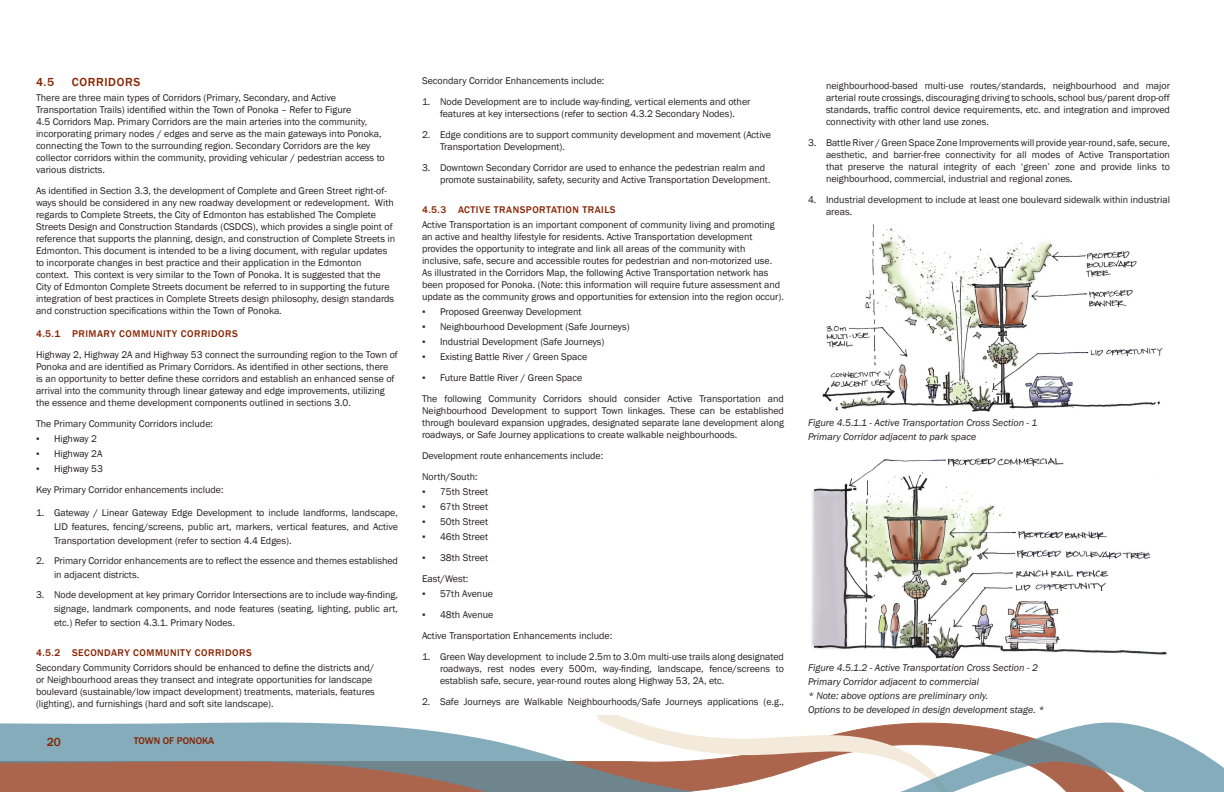
<style>
.page{position:relative;width:1224px;height:792px;background:#fff}
.page>*{position:absolute;margin:0;border:0;box-sizing:border-box;transform-origin:0 0}
.Level_3_Headings{font:500 12px "Franklin Gothic";letter-spacing:.05em;color:#872300}
.Body_Bullet{font:10px/12px "Franklin Gothic";color:#231f20}
.Body_Text{font:italic 10px/14px "Franklin Gothic";color:#231f20}
.Level_3_Headings-2{font:500 10px "Franklin Gothic";letter-spacing:.05em;color:#872300}
.Body_Bullet-2{font:500 10px "Franklin Gothic";letter-spacing:.05em;color:#872300}
.Level_3_Headings-3{font:500 10px "Franklin Gothic";color:#872300}
</style>
<div class="page">
<svg style="left:597px;top:715px;width:39px;height:7px"></svg>
<svg style="left:0;top:722px;width:1224px;height:70px"></svg>
<img style="left:822px;top:224px;width:341px;height:188px">
<img style="left:811px;top:457px;width:356px;height:202px">
<p class="Level_3_Headings" style="left:36px;top:74px;width:20px">4.5</p>
<p class="Level_3_Headings" style="left:72px;top:74px;width:70px">CORRIDORS</p>
<p class="Body_Bullet" style="left:36px;top:92px;width:350px">There are three main types of Corridors (Primary, Secondary, and Active Transportation Trails) identified within the Town of Ponoka – Refer to Figure<br>4.5 Corridors Map. Primary Corridors are the main arteries into the community, incorporating primary nodes / edges and serve as the main gateways into Ponoka, connecting the Town to the surrounding region. Secondary Corridors are the key collector corridors within the community, providing vehicular / pedestrian access to various districts.</p>
<p class="Body_Bullet" style="left:36px;top:185px;width:361px">As identified in Section 3.3, the development of Complete and Green Street right-of&shy;ways should be considered in any new roadway development or redevelopment. With regards to Complete Streets, the City of Edmonton has established The Complete Streets Design and Construction Standards (CSDCS), which provides a single point of reference that supports the planning, design, and construction of Complete Streets in Edmonton. This document is intended to be a living document, with regular updates to incorporate changes in best practice and their application in the Edmonton context. This context is very similar to the Town of Ponoka. It is suggested that the City of Edmonton Complete Streets document be referred to in supporting the future integration of best practices in Complete Streets design philosophy, design standards and construction specifications within the Town of Ponoka.</p>
<p class="Body_Bullet-2" style="left:36px;top:328px;width:203px">4.5.1 PRIMARY COMMUNITY CORRIDORS</p>
<p class="Body_Bullet" style="left:36px;top:349px;width:363px">Highway 2, Highway 2A and Highway 53 connect the surrounding region to the Town of Ponoka and are identified as Primary Corridors. As identified in other sections, there<br>is an opportunity to better define these corridors and establish an enhanced sense of arrival into the community through linear gateway and edge improvements, utilizing the essence and theme development components outlined in sections 3.0.</p>
<p class="Body_Bullet" style="left:36px;top:418px;width:179px">The Primary Community Corridors include:</p>
<p class="Body_Bullet" style="left:36px;top:433px;width:63px">▪ Highway 2</p>
<p class="Body_Bullet" style="left:36px;top:448px;width:68px">▪ Highway 2A</p>
<p class="Body_Bullet" style="left:36px;top:463px;width:68px">▪ Highway 53</p>
<p class="Body_Bullet" style="left:36px;top:484px;width:189px">Key Primary Corridor enhancements include:</p>
<p class="Body_Bullet" style="left:54px;top:506px;width:346px;line-height:14px;text-align:justify;text-indent:-18px">1. Gateway / Linear Gateway Edge Development to include landforms, landscape, LID features, fencing/screens, public art, markers, vertical features, and Active Transportation development (refer to section 4.4 Edges).</p>
<p class="Body_Bullet" style="left:54px;top:554px;width:346px;line-height:14px;text-indent:-18px">2. Primary Corridor enhancements are to reflect the essence and themes established in adjacent districts.</p>
<p class="Body_Bullet" style="left:54px;top:588px;width:346px;line-height:14px;text-align:justify;text-indent:-18px">3. Node development at key primary Corridor Intersections are to include way-finding, signage, landmark components, and node features (seating, lighting, public art, etc.) Refer to section 4.3.1. Primary Nodes.</p>
<p class="Level_3_Headings-2" style="left:36px;top:646px;width:217px">4.5.2 SECONDARY COMMUNITY CORRIDORS</p>
<p class="Body_Bullet" style="left:36px;top:661px;width:340px">Secondary Community Corridors should be enhanced to define the districts and/ or Neighbourhood areas they transect and integrate opportunities for landscape boulevard (sustainable/low impact development) treatments, materials, features (lighting), and furnishings (hard and soft site landscape).</p>
<p class="Level_3_Headings" style="left:47px;top:734px;width:16px">20</p>
<p class="Level_3_Headings-3" style="left:134px;top:734px;width:82px">TOWN OF PONOKA</p>
<p class="Body_Bullet" style="left:422px;top:75px;width:184px">Secondary Corridor Enhancements include:</p>
<p class="Body_Bullet" style="left:422px;top:96px;width:330px;text-align:center">1. Node Development are to include way-finding, vertical elements and other features at key intersections (refer to section 4.3.2 Secondary Nodes).</p>
<p class="Body_Bullet" style="left:440px;top:129px;width:333px;text-indent:-18px">2. Edge conditions are to support community development and movement (Active<br>Transportation Development).</p>
<p class="Body_Bullet" style="left:440px;top:162px;width:332px;text-indent:-18px">3. Downtown Secondary Corridor are used to enhance the pedestrian realm and promote sustainability, safety, security and Active Transportation Development.</p>
<p class="Level_3_Headings-2" style="left:422px;top:204px;width:195px">4.5.3 ACTIVE TRANSPORTATION TRAILS</p>
<p class="Body_Bullet" style="left:422px;top:219px;width:364px">Active Transportation is an important component of community living and promoting an active and healthy lifestyle for residents. Active Transportation development provides the opportunity to integrate and link all areas of the community with inclusive, safe, secure and accessible routes for pedestrian and non-motorized use.<br>As illustrated in the Corridors Map, the following Active Transportation network has been proposed for Ponoka. (Note: this information will require future assessment and update as the community grows and opportunities for extension into the region occur).</p>
<p class="Body_Bullet" style="left:422px;top:306px;width:161px">▪ Proposed Greenway Development</p>
<p class="Body_Bullet" style="left:422px;top:321px;width:209px">▪ Neighbourhood Development (Safe Journeys)</p>
<p class="Body_Bullet" style="left:422px;top:336px;width:184px">▪ Industrial Development (Safe Journeys)</p>
<p class="Body_Bullet" style="left:422px;top:351px;width:167px">▪ Existing Battle River / Green Space</p>
<p class="Body_Bullet" style="left:422px;top:372px;width:162px">▪ Future Battle River / Green Space</p>
<p class="Body_Bullet" style="left:422px;top:393px;width:364px;text-align:justify">The following Community Corridors should consider Active Transportation and Neighbourhood Development to support Town linkages. These can be established through boulevard expansion upgrades, designated separate lane development along roadways, or Safe Journey applications to create walkable neighbourhoods.</p>
<p class="Body_Bullet" style="left:422px;top:450px;width:183px">Development route enhancements include:</p>
<p class="Body_Bullet" style="left:422px;top:471px;width:57px">North/South:</p>
<p class="Body_Bullet" style="left:422px;top:486px;width:68px">▪ 75th Street</p>
<p class="Body_Bullet" style="left:422px;top:501px;width:68px">▪ 67th Street</p>
<p class="Body_Bullet" style="left:422px;top:516px;width:68px">▪ 50th Street</p>
<p class="Body_Bullet" style="left:422px;top:531px;width:68px">▪ 46th Street</p>
<p class="Body_Bullet" style="left:422px;top:552px;width:68px">▪ 38th Street</p>
<p class="Body_Bullet" style="left:422px;top:573px;width:48px">East/West:</p>
<p class="Body_Bullet" style="left:422px;top:588px;width:72px">▪ 57th Avenue</p>
<p class="Body_Bullet" style="left:422px;top:609px;width:73px">▪ 48th Avenue</p>
<p class="Body_Bullet" style="left:422px;top:630px;width:192px">Active Transportation Enhancements include:</p>
<p class="Body_Bullet" style="left:440px;top:651px;width:346px;text-align:justify;text-indent:-18px">1. Green Way development to include 2.5m to 3.0m multi-use trails along designated roadways, rest nodes every 500m, way-finding, landscape, fence/screens to establish safe, secure, year-round routes along Highway 53, 2A, etc.</p>
<p class="Body_Bullet" style="left:422px;top:696px;width:364px">2. Safe Journeys are Walkable Neighbourhoods/Safe Journeys applications (e.g.,</p>
<p class="Body_Bullet" style="left:826px;top:80px;width:346px;text-align:justify">neighbourhood-based multi-use routes/standards, neighbourhood and major arterial route crossings, discouraging driving to schools, school bus/parent drop-off standards, traffic control device requirements, etc. and integration and improved connectivity with other land use zones.</p>
<p class="Body_Bullet" style="left:826px;top:137px;width:346px;text-align:justify;text-indent:-18px">3. Battle River / Green Space Zone Improvements will provide year-round, safe, secure, aesthetic, and barrier-free connectivity for all modes of Active Transportation that preserve the natural integrity of each ‘green’ zone and provide links to neighbourhood, commercial, industrial and regional zones.</p>
<p class="Body_Bullet" style="left:826px;top:194px;width:346px;text-indent:-18px">4. Industrial development to include at least one boulevard sidewalk within industrial areas.</p>
<p class="Body_Text" style="left:808px;top:416px;width:231px">Figure 4.5.1.1 - Active Transportation Cross Section - 1<br>Primary Corridor adjacent to park space</p>
<p class="Body_Text" style="left:808px;top:661px;width:238px">Figure 4.5.1.2 - Active Transportation Cross Section - 2<br>Primary Corridor adjacent to commercial<br>* Note: above options are preliminary only.<br>Options to be developed in design development stage. *</p>
</div>
